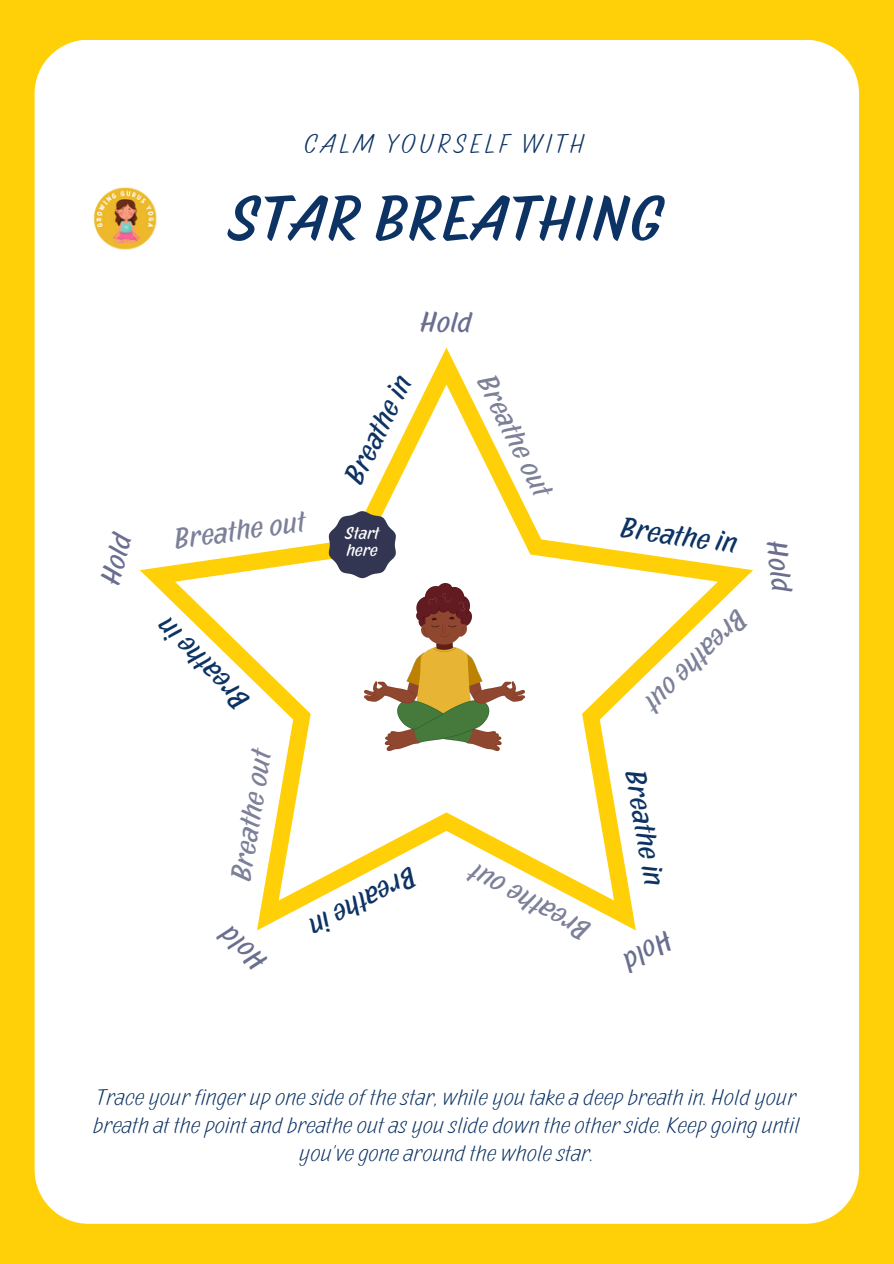
<style>
.page{position:relative;width:894px;height:1264px;background:#fff}
.page>*{position:absolute;margin:0;border:0;box-sizing:border-box;transform-origin:0 0}
.t1{font:700 63.75px "Pinatas Marks";color:#0d3364}
.t2{font:700 28.95px "Pinatas Marks";color:#7d8099}
.t3{font:700 28.95px "Pinatas Marks";color:#0d3364}
.t4{font:700 28.95px "Pinatas Marks";color:#6a6e8f}
.t5{font:27px "Pinatas Marks";letter-spacing:.12em;color:#0d3364}
.t6{font:22.5px/28.2px "Pinatas Marks";color:#0d3364;text-align:center}
.t7{font:700 17.25px "Pinatas Marks";color:#fff}
</style>
<div class="page">
<div style="left:0;top:0;width:893px;height:1263px;background:#ffd008"></div>
<div style="left:35px;top:40px;width:823px;height:1183px;background:#fff;border-radius:54px"></div>
<svg style="left:140px;top:347px;width:612px;height:583px"></svg>
<svg style="left:328px;top:511px;width:68px;height:67px"></svg>
<img style="left:364px;top:583px;width:160px;height:168px">
<img style="left:93px;top:187px;width:64px;height:63px">
<h3 class="t5" style="left:304px;top:126px;width:282px">CALM YOURSELF WITH</h3>
<p class="t1" style="left:228px;top:178px;width:438px">STAR BREATHING</p>
<p class="t4" style="left:420px;top:303px;width:53px">Hold</p>
<h2 class="t3" style="left:336px;top:474px;width:119px;rotate:-64deg">Breathe in</h2>
<h3 class="t2" style="left:172px;top:521px;width:134px;rotate:-8deg">Breathe out</h3>
<h3 class="t4" style="left:92px;top:579px;width:53px;rotate:-76deg">Hold</h3>
<h3 class="t7" style="left:345px;top:522px;width:36px">Start</h3>
<h3 class="t7" style="left:346px;top:539px;width:33px">here</h3>
<h3 class="t3" style="left:231px;top:717px;width:119px;rotate:-135deg">Brea ht e ni</h3>
<h3 class="t2" style="left:222px;top:877px;width:134px;rotate:-81deg">Breathe out</h3>
<h3 class="t4" style="left:250px;top:979px;width:53px;rotate:-139deg">Ho dl</h3>
<h3 class="t3" style="left:423px;top:890px;width:119px;rotate:152deg">rB ae ht e ni</h3>
<h3 class="t2" style="left:501px;top:368px;width:134px;rotate:63deg">Breathe out</h3>
<h3 class="t2" style="left:578px;top:949px;width:134px;rotate:-152deg">rB ae hte uot</h3>
<h3 class="t3" style="left:623px;top:509px;width:119px;rotate:8deg">Breathe in</h3>
<h3 class="t2" style="left:755px;top:627px;width:134px;rotate:135deg">Brea ht e out</h3>
<h3 class="t4" style="left:794px;top:538px;width:53px;rotate:83deg">Hold</h3>
<h1 class="t3" style="left:652px;top:767px;width:119px;rotate:80deg">Breathe in</h1>
<p class="t4" style="left:679px;top:954px;width:53px;rotate:149deg">Ho dl</p>
<p class="t6" style="left:93px;top:1083px;width:708px">Trace your finger up one side of the star, while you take a deep breath in. Hold your breath at the point and breathe out as you slide down the other side. Keep going until you've gone around the whole star.</p>
</div>
